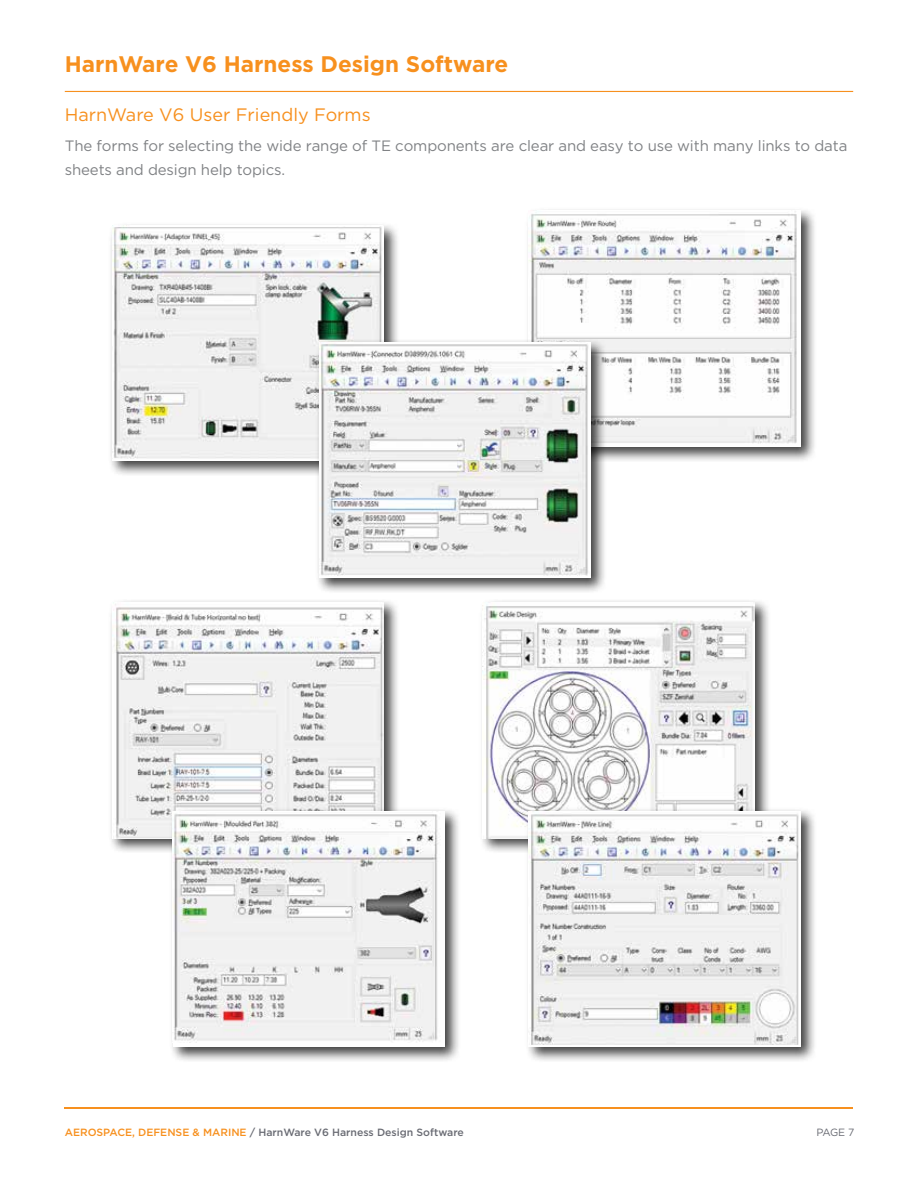
<style>
.page{position:relative;width:918px;height:1188px;background:#fff}
.page>*{position:absolute;margin:0;border:0;box-sizing:border-box;transform-origin:0 0}
.t1{font:700 22.5px "Gotham";color:#f7901e}
.t2{font:18px "Gotham";color:#f7901e}
.t3{font:15px/24px "Gotham";letter-spacing:-.01em;color:#808285}
.t4{font:500 10.5px "Gotham";color:#696b73}
.t5{font:10.5px "Gotham";color:#696b73}
.s1{color:#f7901e}
</style>
<div class="page">
<hr style="left:65px;top:1107px;width:788px;height:1px;background:#f7901e">
<hr style="left:65px;top:91px;width:788px;height:1px;background:#f7901e">
<div style="left:109px;top:222px;width:292px;height:256px;background:#000;opacity:.75"></div>
<img style="left:112px;top:226px;width:272px;height:234px">
<div style="left:525px;top:207px;width:292px;height:256px;background:#000;opacity:.75"></div>
<img style="left:529px;top:211px;width:271px;height:235px">
<div style="left:315px;top:339px;width:292px;height:256px;background:#000;opacity:.75"></div>
<img style="left:319px;top:342px;width:272px;height:234px">
<div style="left:479px;top:599px;width:292px;height:256px;background:#000;opacity:.75"></div>
<img style="left:483px;top:602px;width:271px;height:236px">
<div style="left:109px;top:599px;width:292px;height:256px;background:#000;opacity:.75"></div>
<img style="left:112px;top:602px;width:272px;height:236px">
<div style="left:169px;top:807px;width:292px;height:256px;background:#000;opacity:.75"></div>
<img style="left:173px;top:811px;width:272px;height:232px">
<div style="left:525px;top:807px;width:292px;height:256px;background:#000;opacity:.75"></div>
<img style="left:529px;top:811px;width:271px;height:236px">
<h1 class="t1" style="left:65px;top:49px;width:445px">HarnWare V6 Harness Design Software</h1>
<p class="t2" style="left:65px;top:103px;width:307px">HarnWare V6 User Friendly Forms</p>
<p class="t3" style="left:65px;top:134px;width:784px">The forms for selecting the wide range of TE components are clear and easy to use with many links to data sheets and design help topics.</p>
<p class="t4" style="left:65px;top:1125px;width:401px"><span class="s1">AEROSPACE, DEFENSE &amp; MARINE</span> / HarnWare V6 Harness Design Software</p>
<p class="t5" style="left:817px;top:1125px;width:39px">PAGE 7</p>
</div>
